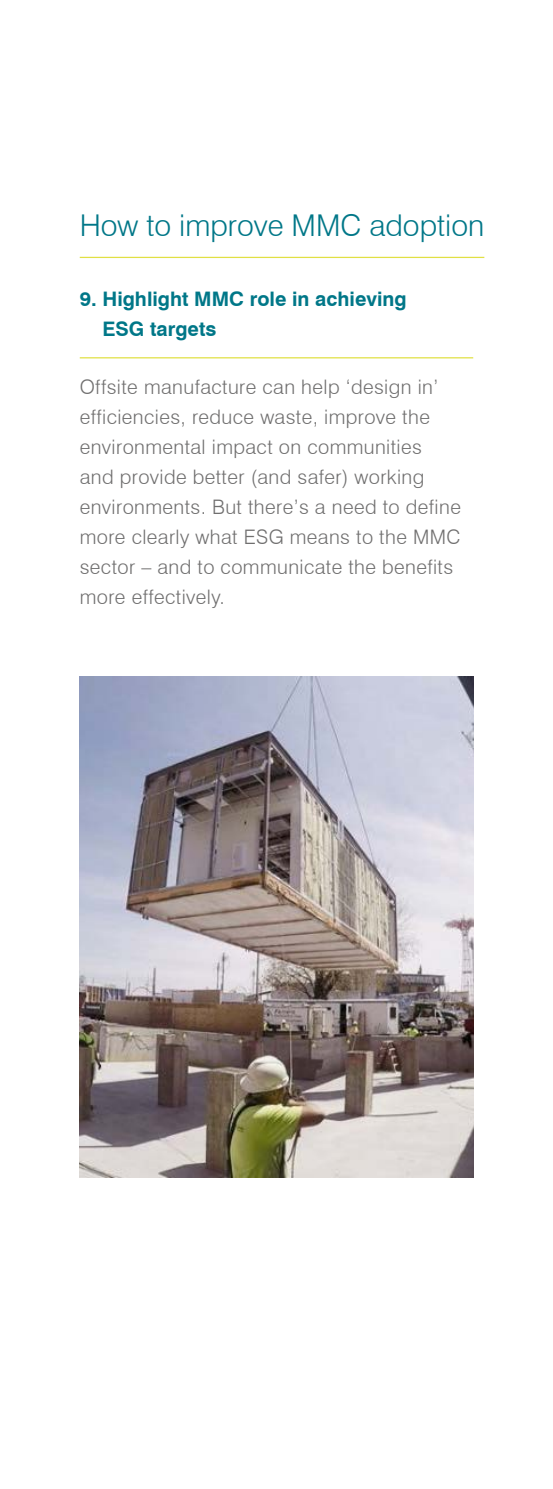
<style>
.page{position:relative;width:553px;height:1489px;background:#fff}
.page>*{position:absolute;margin:0;border:0;box-sizing:border-box;transform-origin:0 0}
.t1{font:300 30px "Swiss 721 BT";color:#078}
.t2{font:300 20px/30px "Swiss 721 BT";letter-spacing:.02em;color:#706f6f}
.t3{font:700 20px/30px "Swiss 721 BT";color:#078}
</style>
<div class="page">
<hr style="left:80px;top:257px;width:404px;height:1px;background:#e1e044">
<hr style="left:80px;top:357px;width:393px;height:1px;background:#e1e044">
<img style="left:80px;top:676px;width:393px;height:500px">
<h1 class="t1" style="left:80px;top:207px;width:406px">How to improve MMC adoption</h1>
<p class="t3" style="left:102px;top:283px;width:305px;text-indent:-23px">9. Highlight MMC role in achieving<br>ESG targets</p>
<p class="t2" style="left:80px;top:372px;width:383px">Offsite manufacture can help ‘design in’ efficiencies, reduce waste, improve the environmental impact on communities<br>and provide better (and safer) working environments. But there’s a need to define more clearly what ESG means to the MMC sector – and to communicate the benefits more effectively.</p>
</div>
